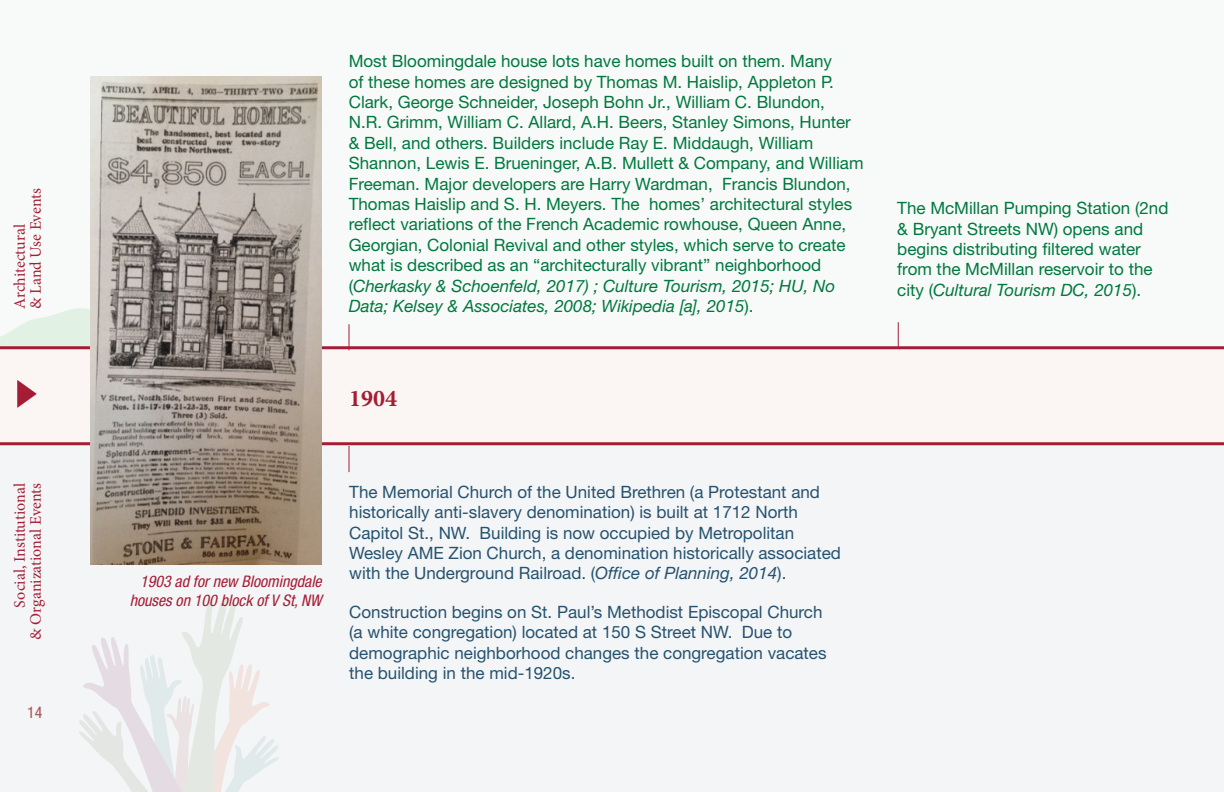
<style>
.page{position:relative;width:1224px;height:792px;background:#fff}
.page>*{position:absolute;margin:0;border:0;box-sizing:border-box;transform-origin:0 0}
.t1{font:700 24px "Minion Pro";color:#a51d35}
.TIMELINE_ARCHITECTUR{font:17px/20.4px "Helvetica Neue LT Std";color:#00783e}
.tIMELINE_SOCIAL{font:17px/20.4px "Helvetica Neue LT Std";color:#26526f}
.t2{font:italic condensed 16px/19.2px "Helvetica Neue LT Std";color:#a51d35;text-align:right}
.t3{font:16px/16px "Minion Pro";color:#a51d35;text-align:right}
.t4{font:16px/16px "Minion Pro";letter-spacing:-.005em;color:#a41e35}
.t5{font:condensed 16px "Helvetica Neue LT Std";color:#ad5150}
.s1{font-style:italic}
</style>
<div class="page">
<div style="left:0;top:444px;width:1224px;height:348px;background:#f3f5f6"></div>
<div style="left:0;top:0;width:1224px;height:348px;background:#f7faf8"></div>
<svg style="left:0;top:308px;width:90px;height:38px"></svg>
<svg style="left:79px;top:599px;width:200px;height:193px"></svg>
<div style="left:0;top:348px;width:1224px;height:96px;background:#fbf6f4"></div>
<hr style="left:0;top:346px;width:1224px;height:3px;background:#a51d35">
<hr style="left:0;top:442px;width:1224px;height:3px;background:#a51d35">
<svg style="left:17px;top:380px;width:20px;height:28px"></svg>
<svg style="left:349px;top:324px;width:1px;height:26px"></svg>
<svg style="left:349px;top:446px;width:1px;height:26px"></svg>
<svg style="left:898px;top:322px;width:1px;height:25px"></svg>
<img style="left:90px;top:76px;width:232px;height:488px">
<p class="t4" style="left:12px;top:309px;width:122px;rotate:-90deg">Architectural<br>&amp; Land Use Events</p>
<p class="t3" style="left:12px;top:640px;width:158px;rotate:-90deg">Social, Institutional<br>&amp; Organizational Events</p>
<p class="t5" style="left:27px;top:703px;width:17px">14</p>
<p class="TIMELINE_ARCHITECTUR" style="left:349px;top:51px;width:516px">Most Bloomingdale house lots have homes built on them. Many<br>of these homes are designed by Thomas M. Haislip, Appleton P.<br>Clark, George Schneider, Joseph Bohn Jr., William C. Blundon,<br>N.R. Grimm, William C. Allard, A.H. Beers, Stanley Simons, Hunter &amp; Bell, and others. Builders include Ray E. Middaugh, William Shannon, Lewis E. Brueninger, A.B. Mullett &amp; Company, and William Freeman. Major developers are Harry Wardman, Francis Blundon, Thomas Haislip and S. H. Meyers. The homes’ architectural styles reflect variations of the French Academic rowhouse, Queen Anne, Georgian, Colonial Revival and other styles, which serve to create what is described as an “architecturally vibrant” neighborhood (<span class="s1">Cherkasky &amp; Schoenfeld, 2017) ; Culture Tourism, 2015; HU, No Data; Kelsey &amp; Associates, 2008; Wikipedia [a], 2015</span>).</p>
<p class="t1" style="left:349px;top:381px;width:49px">1904</p>
<p class="t2" style="left:130px;top:572px;width:194px">1903 ad for new Bloomingdale houses on 100 block of V St, NW</p>
<p class="tIMELINE_SOCIAL" style="left:349px;top:481px;width:493px">The Memorial Church of the United Brethren (a Protestant and historically anti-slavery denomination) is built at 1712 North Capitol St., NW. Building is now occupied by Metropolitan Wesley AME Zion Church, a denomination historically associated with the Underground Railroad. (<span class="s1">Office of Planning, 2014</span>).</p>
<p class="tIMELINE_SOCIAL" style="left:349px;top:601px;width:479px">Construction begins on St. Paul’s Methodist Episcopal Church (a white congregation) located at 150 S Street NW. Due to demographic neighborhood changes the congregation vacates the building in the mid-1920s.</p>
<p class="TIMELINE_ARCHITECTUR" style="left:897px;top:198px;width:273px">The McMillan Pumping Station (2nd &amp; Bryant Streets NW) opens and begins distributing filtered water from the McMillan reservoir to the city (<span class="s1">Cultural Tourism DC, 2015</span>).</p>
</div>
